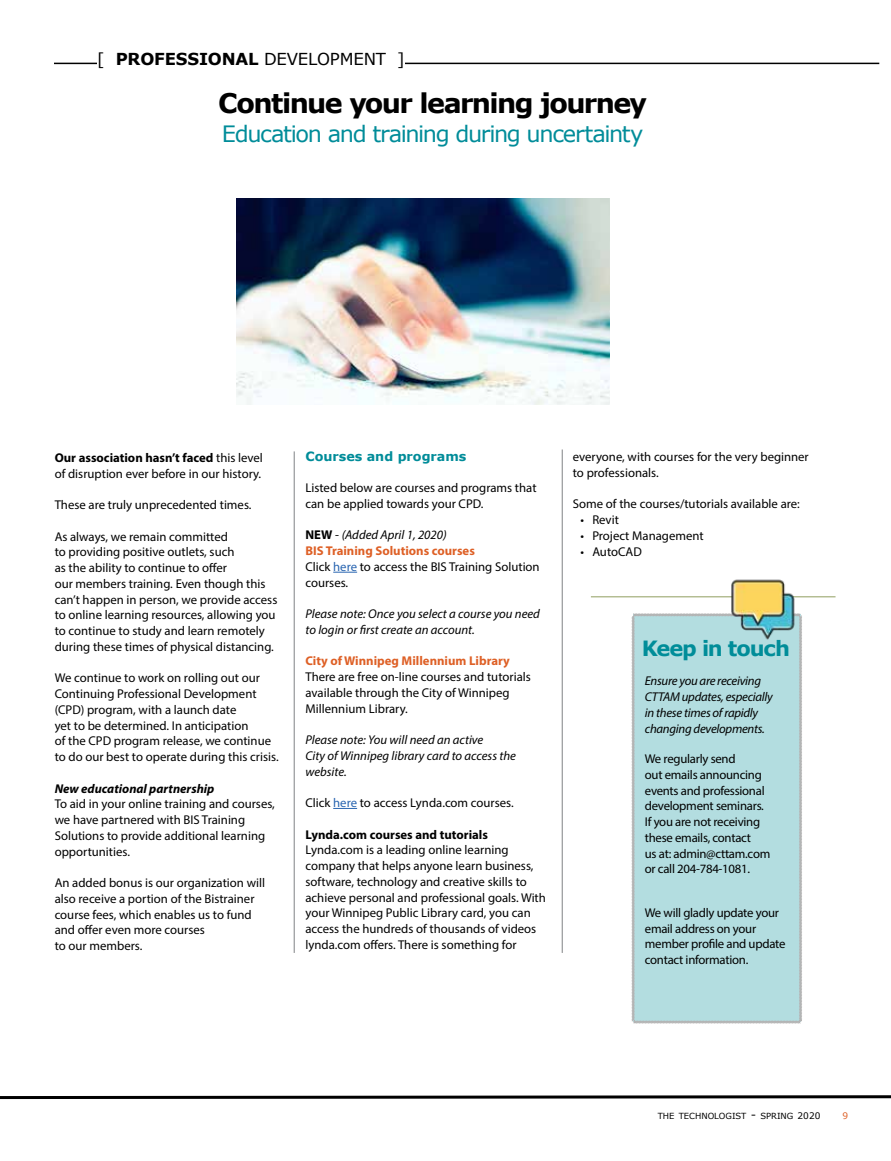
<style>
.page{position:relative;width:891px;height:1161px;background:#fff}
.page>*{position:absolute;margin:0;border:0;box-sizing:border-box;transform-origin:0 0}
.t1{font:700 27px "Verdana";letter-spacing:-.06em;color:#000}
.t2{font:22.5px "Verdana";letter-spacing:-.06em;color:#008c99}
.t3{font:700 21px "Verdana";letter-spacing:-.05em;color:#008d99}
.t4{font:16.5px "Verdana";letter-spacing:-.01em;color:#000}
.t5{font:12.75px/15.8px "Myriad Pro";color:#000}
.t6{font:12.75px/15.8px "Myriad Pro";letter-spacing:-.02em;color:#000}
.t7{font:italic 12.75px/15.8px "Myriad Pro";letter-spacing:-.005em;color:#000}
.t8{font:700 12.75px "Myriad Pro";color:#de6026}
.t9{font:700 12.75px "Myriad Pro";color:#000}
.t10{font:italic 700 12.75px "Myriad Pro";color:#000}
.t11{font:700 12.75px "Verdana";color:#008c99}
.t12{font:9px "Verdana";color:#de6026}
.t13{font:8.4px "Verdana";color:#000}
.s1{font-weight:700}
.s2{font-style:italic}
.s3{font-weight:700;color:#de6026}
.s4{color:#2864b0}
.s5{font-size:12px}
.s6{font-size:9px}
</style>
<div class="page">
<hr style="left:294px;top:451px;width:1px;height:502px;background:#808285">
<hr style="left:562px;top:450px;width:1px;height:503px;background:#808285">
<svg style="left:333px;top:572px;width:24px;height:1px"></svg>
<svg style="left:333px;top:808px;width:24px;height:1px"></svg>
<hr style="left:54px;top:63px;width:825px;height:1px;background:#000">
<div style="left:97px;top:53px;width:308px;height:26px;background:#fff"></div>
<img style="left:237px;top:198px;width:372px;height:207px">
<hr style="left:591px;top:596px;width:245px;height:1px;background:#909e60">
<div style="left:631px;top:613px;width:171px;height:411px;background:#b3dde0"></div>
<img style="left:728px;top:579px;width:70px;height:63px">
<svg style="left:0;top:1095px;width:891px;height:5px"></svg>
<p class="t4" style="left:97px;top:49px;width:309px">[ <span class="s1">PROFESSIONAL</span> DEVELOPMENT ]</p>
<h1 class="t1" style="left:218px;top:86px;width:430px">Continue your learning journey</h1>
<h2 class="t2" style="left:222px;top:119px;width:423px">Education and training during uncertainty</h2>
<p class="t5" style="left:55px;top:449px;width:210px"><span class="s1">Our association hasn’t faced</span> this level of disruption ever before in our history.</p>
<p class="t5" style="left:55px;top:497px;width:198px">These are truly unprecedented times.</p>
<p class="t5" style="left:55px;top:528px;width:224px">As always, we remain committed<br>to providing positive outlets, such<br>as the ability to continue to offer<br>our members training. Even though this can’t happen in person, we provide access to online learning resources, allowing you to continue to study and learn remotely during these times of physical distancing.</p>
<p class="t5" style="left:55px;top:670px;width:226px">We continue to work on rolling out our Continuing Professional Development (CPD) program, with a launch date<br>yet to be determined. In anticipation<br>of the CPD program release, we continue to do our best to operate during this crisis.</p>
<p class="t10" style="left:55px;top:780px;width:161px">New educational partnership</p>
<p class="t5" style="left:55px;top:796px;width:222px">To aid in your online training and courses, we have partnered with BIS Training Solutions to provide additional learning opportunities.</p>
<p class="t5" style="left:55px;top:875px;width:212px">An added bonus is our organization will also receive a portion of the Bistrainer course fees, which enables us to fund and offer even more courses<br>to our members.</p>
<p class="t11" style="left:305px;top:448px;width:163px">Courses and programs</p>
<p class="t5" style="left:305px;top:480px;width:233px">Listed below are courses and programs that can be applied towards your CPD.</p>
<p class="t5" style="left:305px;top:527px;width:236px"><span class="s1">NEW</span> - <span class="s2">(Added April 1, 2020)<br></span><span class="s3">BIS Training Solutions courses<br></span>Click <span class="s4">here</span> to access the BIS Training Solution courses.</p>
<p class="t7" style="left:305px;top:606px;width:236px">Please note: Once you select a course you need to login or first create an account.</p>
<p class="t8" style="left:305px;top:653px;width:206px">City of Winnipeg Millennium Library</p>
<p class="t5" style="left:305px;top:669px;width:227px">There are free on-line courses and tutorials available through the City of Winnipeg<br>Millennium Library.</p>
<p class="t7" style="left:305px;top:732px;width:212px">Please note: You will need an active<br>City of Winnipeg library card to access the website.</p>
<p class="t5" style="left:305px;top:795px;width:210px">Click <span class="s4">here</span> to access Lynda.com courses.</p>
<p class="t9" style="left:305px;top:826px;width:184px">Lynda.com courses and tutorials</p>
<p class="t5" style="left:305px;top:842px;width:242px">Lynda.com is a leading online learning company that helps anyone learn business, software, technology and creative skills to achieve personal and professional goals. With your Winnipeg Public Library card, you can access the hundreds of thousands of videos lynda.com offers. There is something for</p>
<p class="t5" style="left:573px;top:449px;width:237px">everyone, with courses for the very beginner to professionals.</p>
<p class="t5" style="left:573px;top:496px;width:229px">Some of the courses/tutorials available are:</p>
<p class="t5" style="left:580px;top:512px;width:40px">• Revit</p>
<p class="t5" style="left:580px;top:528px;width:125px">• Project Management</p>
<p class="t5" style="left:580px;top:543px;width:63px">• AutoCAD</p>
<h3 class="t3" style="left:642px;top:635px;width:150px">Keep in touch</h3>
<p class="t7" style="left:645px;top:673px;width:129px">Ensure you are receiving<br>CTTAM updates, especially in these times of rapidly changing developments.</p>
<p class="t6" style="left:645px;top:751px;width:127px">We regularly send<br>out emails announcing events and professional development seminars.<br>If you are not receiving these emails, contact<br>us at: admin@cttam.com or call 204-784-1081.</p>
<p class="t6" style="left:645px;top:904px;width:142px">We will gladly update your email address on your member profile and update contact information.</p>
<p class="t13" style="left:658px;top:1110px;width:164px">THE TECHNOLOGIST <span class="s5">-</span> SPRING <span class="s6">2020</span></p>
<p class="t12" style="left:843px;top:1110px;width:7px">9</p>
</div>
